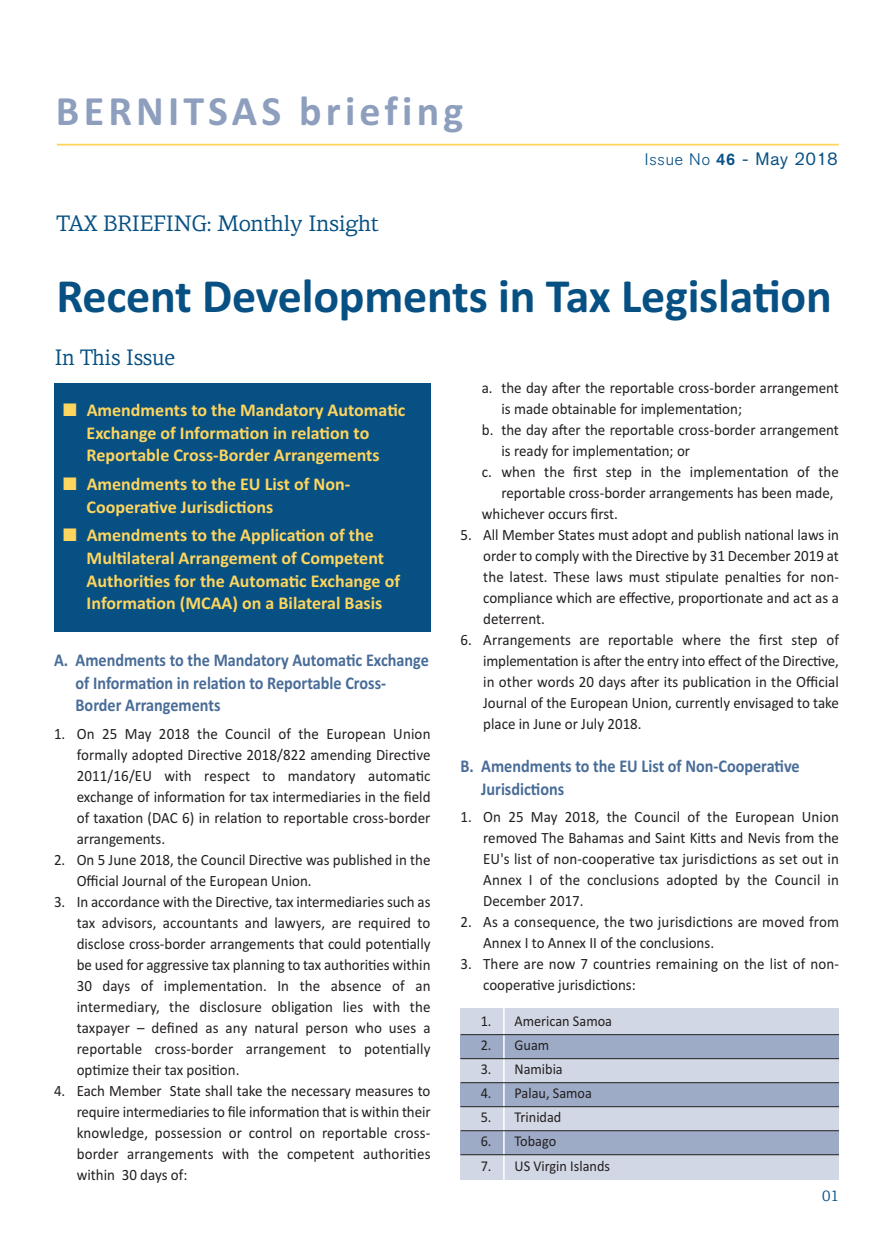
<style>
.page{position:relative;width:893px;height:1234px;background:#fff}
.page>*{position:absolute;margin:0;border:0;box-sizing:border-box;transform-origin:0 0}
.t1{font:700 48px "Calibri";letter-spacing:-.005em;color:#075083}
.t2{font:700 42px "Calibri";letter-spacing:.1em;color:#8e9fbe}
.t3{font:22.5px "PF Centro Serif Pro";letter-spacing:-.02em;color:#075083}
.t4{font:22.5px "PF Centro Serif Pro";letter-spacing:-.02em;color:#075083;scale:.95 1}
.t5{font:700 18px/22.5px "Calibri";color:#fed55e}
.t6{font:700 18px/22.5px "Calibri";color:#496c98;scale:.9 1}
.t7{font:18px "PF Akzidenz";letter-spacing:.05em;color:#075083}
.t8{font:15.75px/21px "Calibri";color:#231f20;text-align:justify;scale:.95 1}
.t9{font:15px "Calibri";color:#231f20;scale:.95 1}
.t10{font:15px "PF Centro Serif Pro";color:#075083}
.s1{font-weight:300;font-size:16.5px}
.s2{font-weight:700;font-size:16.5px}
</style>
<div class="page">
<div style="left:460px;top:1008px;width:379px;height:171px;background:#d1d7e4"></div>
<div style="left:460px;top:1034px;width:379px;height:24px;background:#9eabc7"></div>
<div style="left:460px;top:1082px;width:379px;height:24px;background:#9eabc7"></div>
<div style="left:460px;top:1130px;width:379px;height:24px;background:#9eabc7"></div>
<hr style="left:57px;top:144px;width:782px;height:1px;background:#fed55e">
<div style="left:54px;top:383px;width:376px;height:249px;background:#075083"></div>
<hr style="left:503px;top:401px;width:2px;height:781px;background:#fff">
<hr style="left:460px;top:1034px;width:379px;height:1px;background:#231f20">
<hr style="left:460px;top:1058px;width:379px;height:1px;background:#231f20">
<hr style="left:460px;top:1082px;width:379px;height:1px;background:#231f20">
<hr style="left:460px;top:1106px;width:379px;height:1px;background:#231f20">
<hr style="left:460px;top:1130px;width:379px;height:1px;background:#231f20">
<hr style="left:460px;top:1154px;width:379px;height:1px;background:#231f20">
<h2 class="t2" style="left:56px;top:86px;width:409px">BERNITSAS briefing</h2>
<h3 class="t3" style="left:56px;top:216px;width:324px">TAX BRIEFING: Monthly Insight</h3>
<p class="t7" style="left:645px;top:153px;width:194px"><span class="s1">Issue No</span> <span class="s2">46</span> - May 2018</p>
<h1 class="t1" style="left:56px;top:267px;width:777px">Recent Developments in Tax Legislation</h1>
<h3 class="t4" style="left:55px;top:349px;width:128px">In This Issue</h3>
<p class="t5" style="left:87px;top:398px;width:320px;text-indent:-24px">■ Amendments to the Mandatory Automatic<br>Exchange of Information in relation to<br>Reportable Cross-Border Arrangements</p>
<p class="t5" style="left:87px;top:472px;width:265px;text-indent:-24px">■ Amendments to the EU List of Non-<br>Cooperative Jurisdictions</p>
<p class="t5" style="left:87px;top:524px;width:315px;text-indent:-24px">■ Amendments to the Application of the Multilateral Arrangement of Competent Authorities for the Automatic Exchange of Information (MCAA) on a Bilateral Basis</p>
<p class="t6" style="left:76px;top:648px;width:394px;text-indent:-22px">A. Amendments to the Mandatory Automatic Exchange of Information in relation to Reportable Cross-<br>Border Arrangements</p>
<p class="t8" style="left:77px;top:722px;width:374px;text-indent:-23px">1. On 25 May 2018 the Council of the European Union formally adopted Directive 2018/822 amending Directive 2011/16/EU with respect to mandatory automatic exchange of information for tax intermediaries in the field of taxation (DAC 6) in relation to reportable cross-border arrangements.</p>
<p class="t8" style="left:77px;top:848px;width:374px;text-indent:-23px">2. On 5 June 2018, the Council Directive was published in the<br>Official Journal of the European Union.</p>
<p class="t8" style="left:77px;top:890px;width:374px;text-indent:-23px">3. In accordance with the Directive, tax intermediaries such as tax advisors, accountants and lawyers, are required to disclose cross-border arrangements that could potentially be used for aggressive tax planning to tax authorities within 30 days of implementation. In the absence of an intermediary, the disclosure obligation lies with the taxpayer – defined as any natural person who uses a reportable cross-border arrangement to potentially optimize their tax position.</p>
<p class="t8" style="left:77px;top:1079px;width:374px;text-indent:-23px">4. Each Member State shall take the necessary measures to require intermediaries to file information that is within their knowledge, possession or control on reportable cross&shy;border arrangements with the competent authorities within 30 days of:</p>
<p class="t8" style="left:482px;top:376px;width:377px">a. the day after the reportable cross-border arrangement</p>
<p class="t8" style="left:501px;top:397px;width:255px">is made obtainable for implementation;</p>
<p class="t8" style="left:482px;top:418px;width:377px">b. the day after the reportable cross-border arrangement</p>
<p class="t8" style="left:501px;top:439px;width:200px">is ready for implementation; or</p>
<p class="t8" style="left:482px;top:460px;width:377px">c. when the first step in the implementation of the</p>
<p class="t8" style="left:501px;top:481px;width:351px">reportable cross-border arrangements has been made,</p>
<p class="t8" style="left:482px;top:502px;width:145px">whichever occurs first.</p>
<p class="t8" style="left:483px;top:523px;width:376px;text-indent:-23px">5. All Member States must adopt and publish national laws in order to comply with the Directive by 31 December 2019 at the latest. These laws must stipulate penalties for non&shy;compliance which are effective, proportionate and act as a deterrent.</p>
<p class="t8" style="left:483px;top:628px;width:376px;text-indent:-23px">6. Arrangements are reportable where the first step of implementation is after the entry into effect of the Directive, in other words 20 days after its publication in the Official Journal of the European Union, currently envisaged to take place in June or July 2018.</p>
<p class="t6" style="left:481px;top:754px;width:355px;text-indent:-21px">B. Amendments to the EU List of Non-Cooperative<br>Jurisdictions</p>
<p class="t8" style="left:483px;top:806px;width:376px;text-indent:-23px">1. On 25 May 2018, the Council of the European Union removed The Bahamas and Saint Kitts and Nevis from the EU's list of non-cooperative tax jurisdictions as set out in Annex I of the conclusions adopted by the Council in December 2017.</p>
<p class="t8" style="left:483px;top:911px;width:376px;text-indent:-23px">2. As a consequence, the two jurisdictions are moved from<br>Annex I to Annex II of the conclusions.</p>
<p class="t8" style="left:483px;top:953px;width:376px;text-indent:-23px">3. There are now 7 countries remaining on the list of non&shy;cooperative jurisdictions:</p>
<p class="t9" style="left:481px;top:1012px;width:140px">1. American Samoa</p>
<p class="t9" style="left:481px;top:1036px;width:74px">2. Guam</p>
<p class="t9" style="left:481px;top:1060px;width:88px">3. Namibia</p>
<p class="t9" style="left:481px;top:1084px;width:119px">4. Palau, Samoa</p>
<p class="t9" style="left:481px;top:1108px;width:86px">5. Trinidad</p>
<p class="t9" style="left:481px;top:1132px;width:81px">6. Tobago</p>
<p class="t9" style="left:481px;top:1156px;width:138px">7. US Virgin Islands</p>
<p class="t10" style="left:822px;top:1190px;width:18px">01</p>
</div>
